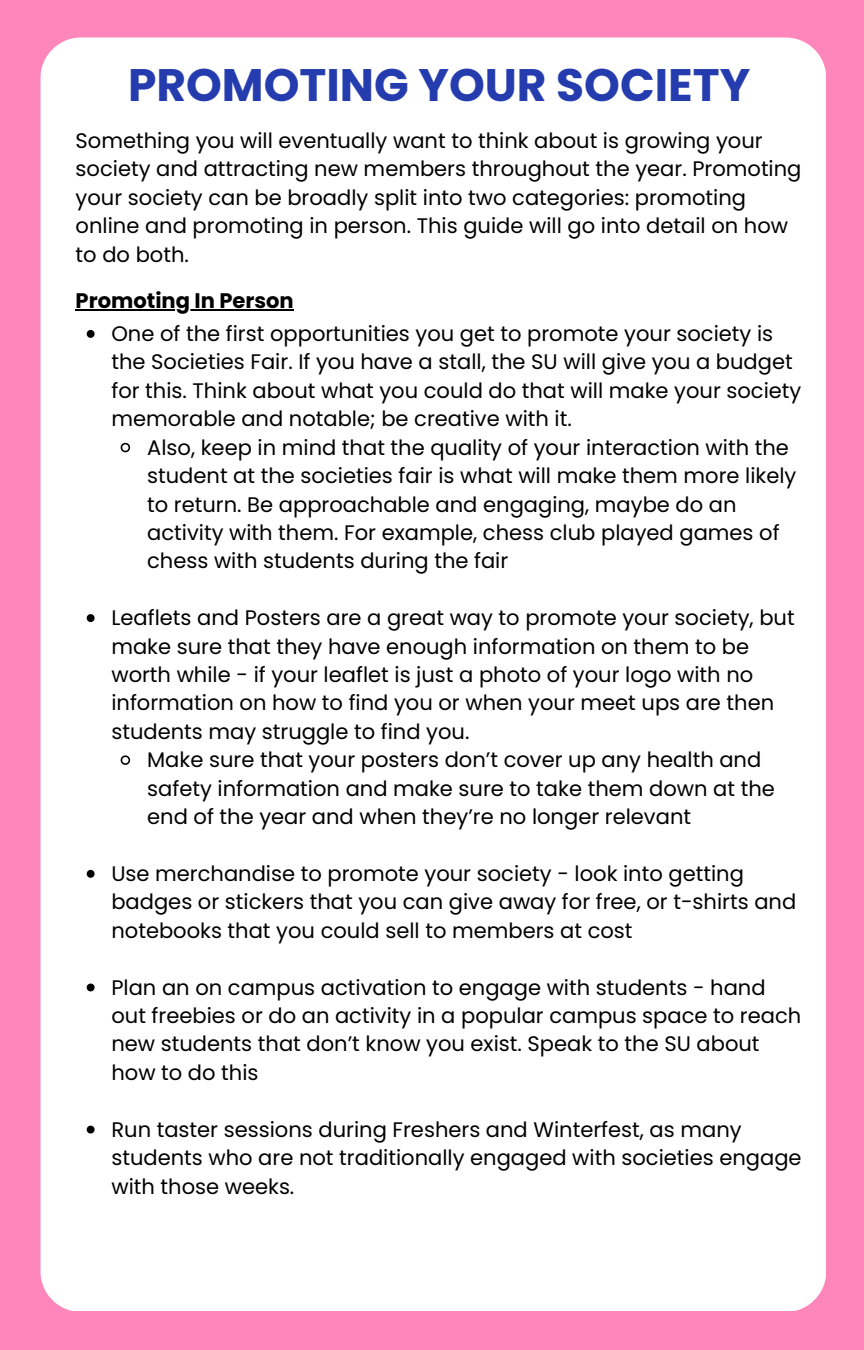
<style>
.page{position:relative;width:864px;height:1350px;background:#fe86bb}
.page>*{position:absolute;margin:0;border:0;box-sizing:border-box;transform-origin:0 0}
.t1{font:700 45.45px "Poppins";color:#253cae}
.t2{font:21.15px/28.3px "Poppins";color:#000}
.t3{font:700 21.15px "Poppins";color:#000}
</style>
<div class="page">
<div style="left:40px;top:38px;width:786px;height:1273px;background:#fff"></div>
<hr style="left:76px;top:310px;width:218px;height:1px;background:#000">
<svg style="left:87px;top:330px;width:8px;height:8px"></svg>
<svg style="left:119px;top:442px;width:12px;height:11px"></svg>
<svg style="left:87px;top:614px;width:8px;height:8px"></svg>
<svg style="left:119px;top:754px;width:12px;height:12px"></svg>
<svg style="left:87px;top:870px;width:8px;height:8px"></svg>
<svg style="left:87px;top:984px;width:8px;height:7px"></svg>
<svg style="left:87px;top:1126px;width:8px;height:8px"></svg>
<p class="t1" style="left:128px;top:53px;width:624px">PROMOTING YOUR SOCIETY</p>
<h2 class="t2" style="left:76px;top:126px;width:727px">Something you will eventually want to think about is growing your society and attracting new members throughout the year. Promoting your society can be broadly split into two categories: promoting online and promoting in person. This guide will go into detail on how to do both.</h2>
<p class="t3" style="left:76px;top:286px;width:220px">Promoting In Person</p>
<p class="t2" style="left:111px;top:319px;width:692px">One of the first opportunities you get to promote your society is the Societies Fair. If you have a stall, the SU will give you a budget for this. Think about what you could do that will make your society memorable and notable; be creative with it.</p>
<p class="t2" style="left:147px;top:433px;width:651px">Also, keep in mind that the quality of your interaction with the student at the societies fair is what will make them more likely to return. Be approachable and engaging, maybe do an activity with them. For example, chess club played games of chess with students during the fair</p>
<p class="t2" style="left:111px;top:604px;width:685px">Leaflets and Posters are a great way to promote your society, but make sure that they have enough information on them to be worth while - if your leaflet is just a photo of your logo with no information on how to find you or when your meet ups are then students may struggle to find you.</p>
<p class="t2" style="left:147px;top:746px;width:629px">Make sure that your posters don’t cover up any health and safety information and make sure to take them down at the end of the year and when they’re no longer relevant</p>
<p class="t2" style="left:111px;top:859px;width:686px">Use merchandise to promote your society - look into getting badges or stickers that you can give away for free, or t-shirts and notebooks that you could sell to members at cost</p>
<p class="t2" style="left:111px;top:973px;width:691px">Plan an on campus activation to engage with students - hand out freebies or do an activity in a popular campus space to reach new students that don’t know you exist. Speak to the SU about how to do this</p>
<p class="t2" style="left:111px;top:1115px;width:692px">Run taster sessions during Freshers and Winterfest, as many students who are not traditionally engaged with societies engage with those weeks.</p>
</div>
